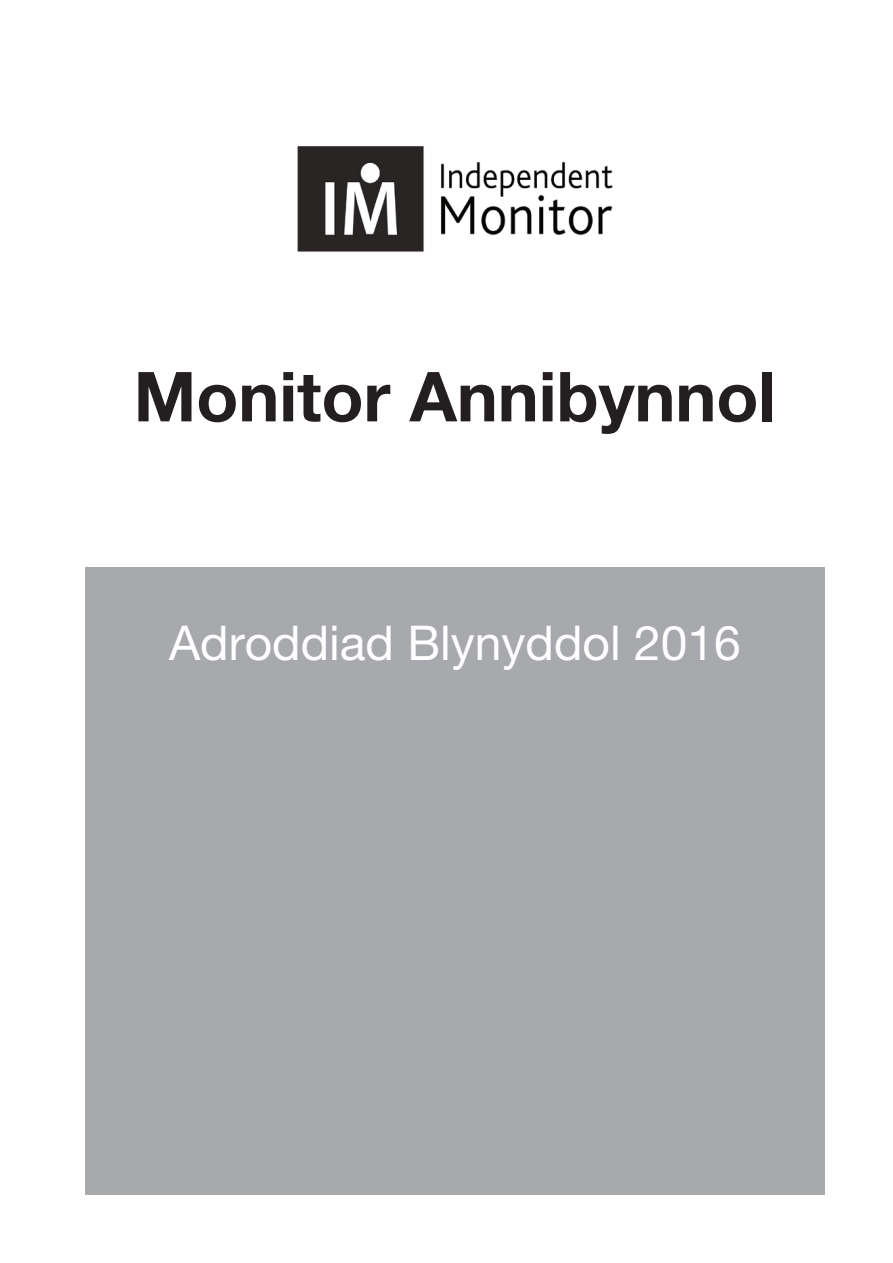
<style>
.page{position:relative;width:893px;height:1263px;background:#fff}
.page>*{position:absolute;margin:0;border:0;box-sizing:border-box;transform-origin:0 0}
.t1{font:700 69px "Helvetica Neue LT Pro";color:#231f20}
.t2{font:48px "Helvetica Neue LT Pro";color:#fff}
.t3{font:700 45px "Arial";color:#231f20}
.t4{font:29.55px "Arial";color:#fff}
</style>
<div class="page">
<img style="left:297px;top:146px;width:316px;height:106px">
<div style="left:85px;top:568px;width:740px;height:627px;background:#a8a9ad"></div>
<h1 class="t1" style="left:134px;top:354px;width:644px">Monitor Annibynnol</h1>
<p class="t3" style="left:157px;top:369px;width:598px">Independent Monitor for the</p>
<p class="t2" style="left:169px;top:614px;width:573px">Adroddiad Blynyddol 2016</p>
<p class="t4" style="left:322px;top:637px;width:307px">Annual Report 2012-13</p>
</div>
